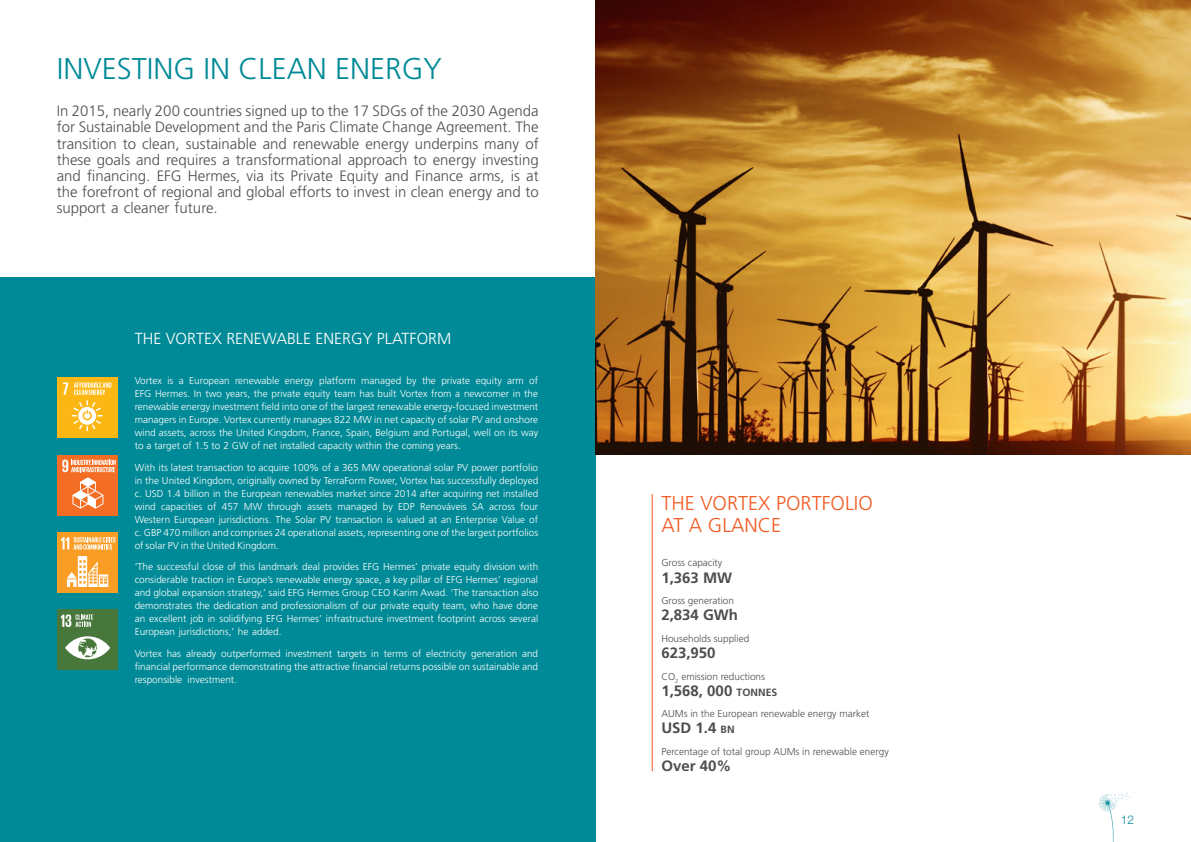
<style>
.page{position:relative;width:1191px;height:842px;background:#fff}
.page>*{position:absolute;margin:0;border:0;box-sizing:border-box;transform-origin:0 0}
.t1{font:300 30px "Frutiger LT Std";color:#008a97}
.t2{font:300 20px/21.6px "Frutiger LT Std";color:#f15a22}
.t3{font:300 16px "Frutiger LT Std";color:#fff}
.t4{font:300 15px/16.2px "Frutiger LT Std";color:#4d4d4f;text-align:justify}
.t5{font:700 15px "Frutiger LT Std";color:#4d4d4f}
.t6{font:300 12px "Helvetica Neue";color:#008a97}
.t7{font:300 10px/13px "Frutiger LT Std";color:#fff;text-align:justify}
.t8{font:300 10px "Frutiger LT Std";color:#4d4d4f}
.s1{font-size:10.5px}
</style>
<div class="page">
<div style="left:0;top:278px;width:595px;height:564px;background:#008a97"></div>
<div style="left:57px;top:377px;width:61px;height:61px;background:#fdb714"></div>
<svg style="left:63px;top:382px;width:48px;height:49px"></svg>
<div style="left:57px;top:455px;width:61px;height:61px;background:#f36e24"></div>
<svg style="left:62px;top:460px;width:54px;height:49px"></svg>
<div style="left:57px;top:532px;width:61px;height:61px;background:#f99d25"></div>
<svg style="left:67px;top:556px;width:41px;height:31px"></svg>
<svg style="left:61px;top:537px;width:55px;height:13px"></svg>
<div style="left:57px;top:609px;width:61px;height:61px;background:#48773c"></div>
<svg style="left:65px;top:636px;width:45px;height:23px"></svg>
<svg style="left:61px;top:614px;width:32px;height:13px"></svg>
<hr style="left:651px;top:494px;width:1px;height:277px;background:#f15a22">
<img style="left:595px;top:0;width:596px;height:454px">
<svg style="left:1099px;top:792px;width:35px;height:50px"></svg>
<h1 class="t1" style="left:57px;top:52px;width:387px">INVESTING IN CLEAN ENERGY</h1>
<p class="t4" style="left:57px;top:103px;width:483px">In 2015, nearly 200 countries signed up to the 17 SDGs of the 2030 Agenda for Sustainable Development and the Paris Climate Change Agreement. The transition to clean, sustainable and renewable energy underpins many of these goals and requires a transformational approach to energy investing and financing. EFG Hermes, via its Private Equity and Finance arms, is at the forefront of regional and global efforts to invest in clean energy and to support a cleaner future.</p>
<h3 class="t3" style="left:135px;top:329px;width:318px">THE VORTEX RENEWABLE ENERGY PLATFORM</h3>
<p class="t7" style="left:135px;top:374px;width:405px">Vortex is a European renewable energy platform managed by the private equity arm of EFG Hermes. In two years, the private equity team has built Vortex from a newcomer in the renewable energy investment field into one of the largest renewable energy-focused investment managers in Europe. Vortex currently manages 822 MW in net capacity of solar PV and onshore wind assets, across the United Kingdom, France, Spain, Belgium and Portugal, well on its way to a target of 1.5 to 2 GW of net installed capacity within the coming years.</p>
<p class="t7" style="left:135px;top:461px;width:405px">With its latest transaction to acquire 100% of a 365 MW operational solar PV power portfolio in the United Kingdom, originally owned by TerraForm Power, Vortex has successfully deployed c. USD 1.4 billion in the European renewables market since 2014 after acquiring net installed wind capacities of 457 MW through assets managed by EDP Renováveis SA across four Western European jurisdictions. The Solar PV transaction is valued at an Enterprise Value of c. GBP 470 million and comprises 24 operational assets, representing one of the largest portfolios of solar PV in the United Kingdom.</p>
<p class="t7" style="left:135px;top:560px;width:405px">‘The successful close of this landmark deal provides EFG Hermes’ private equity division with considerable traction in Europe’s renewable energy space, a key pillar of EFG Hermes’ regional and global expansion strategy,’ said EFG Hermes Group CEO Karim Awad. ‘The transaction also demonstrates the dedication and professionalism of our private equity team, who have done an excellent job in solidifying EFG Hermes’ infrastructure investment footprint across several European jurisdictions,’ he added.</p>
<p class="t7" style="left:135px;top:647px;width:405px">Vortex has already outperformed investment targets in terms of electricity generation and financial performance demonstrating the attractive financial returns possible on sustainable and responsible investment.</p>
<h2 class="t2" style="left:661px;top:493px;width:213px">THE VORTEX PORTFOLIO<br>AT A GLANCE</h2>
<p class="t8" style="left:661px;top:557px;width:62px">Gross capacity</p>
<h3 class="t5" style="left:661px;top:569px;width:72px">1,363 MW</h3>
<p class="t8" style="left:661px;top:595px;width:74px">Gross generation</p>
<h3 class="t5" style="left:661px;top:606px;width:78px">2,834 GWh</h3>
<p class="t8" style="left:661px;top:633px;width:89px">Households supplied</p>
<h3 class="t5" style="left:661px;top:644px;width:56px">623,950</h3>
<p class="t8" style="left:661px;top:670px;width:105px">CO<sub>2</sub> emission reductions</p>
<h3 class="t5" style="left:661px;top:682px;width:117px">1,568, 000 <span class="s1">TONNES</span></h3>
<p class="t8" style="left:661px;top:708px;width:210px">AUMs in the European renewable energy market</p>
<h3 class="t5" style="left:661px;top:719px;width:75px">USD 1.4 <span class="s1">BN</span></h3>
<p class="t8" style="left:661px;top:746px;width:229px">Percentage of total group AUMs in renewable energy</p>
<h3 class="t5" style="left:661px;top:757px;width:72px">Over 40%</h3>
<p class="t6" style="left:1121px;top:810px;width:15px">12</p>
</div>
